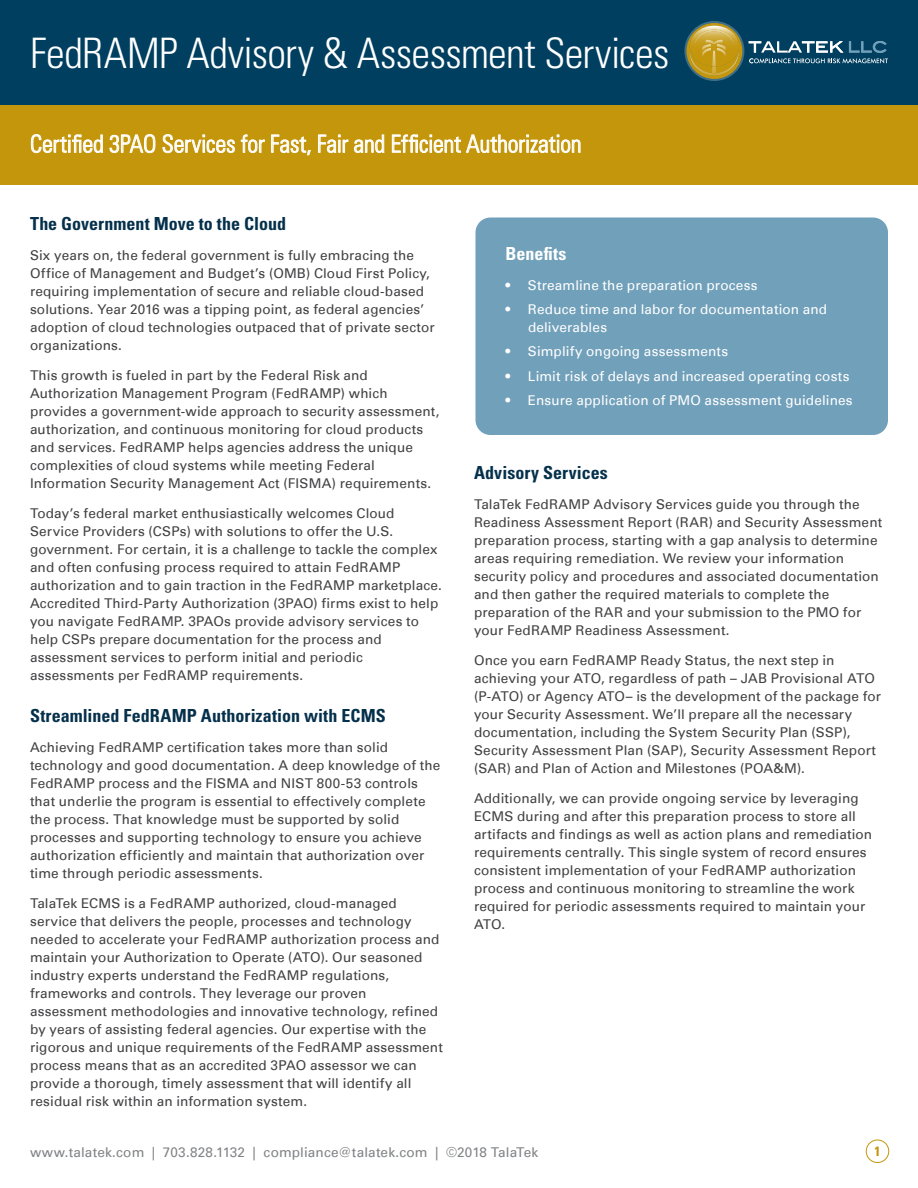
<style>
.page{position:relative;width:918px;height:1188px;background:#fff}
.page>*{position:absolute;margin:0;border:0;box-sizing:border-box;transform-origin:0 0}
.t1{font:300 condensed 42px "Univers LT Std";letter-spacing:-.015em;color:#fff}
.t2{font:300 condensed 24px "Univers LT Std";letter-spacing:-.005em;color:#fff}
.t3{font:700 condensed 18px "Univers LT Std";letter-spacing:.005em;color:#05304b}
.t4{font:700 condensed 18px "Univers LT Std";color:#fff}
.t5{font:13.5px/18px "Univers";letter-spacing:.01em;color:#414042}
.t6{font:13.5px/18px "Univers";letter-spacing:.015em;color:#fff}
.t7{font:13.5px "Univers";letter-spacing:.01em;color:#808285}
.t8{font:700 condensed 13.5px "Univers LT Std";color:#c4960c}
</style>
<div class="page">
<div style="left:0;top:105px;width:918px;height:79px;background:#c4960c"></div>
<div style="left:0;top:0;width:918px;height:105px;background:#003f5f"></div>
<svg style="left:684px;top:21px;width:60px;height:60px"></svg>
<svg style="left:686px;top:23px;width:56px;height:56px;background:#a3913c"></svg>
<svg style="left:749px;top:41px;width:139px;height:22px"></svg>
<svg style="left:31px;top:135px;width:72px;height:18px"></svg>
<svg style="left:110px;top:135px;width:45px;height:18px"></svg>
<svg style="left:163px;top:135px;width:72px;height:18px"></svg>
<svg style="left:241px;top:135px;width:24px;height:18px"></svg>
<svg style="left:271px;top:135px;width:40px;height:20px"></svg>
<svg style="left:318px;top:135px;width:30px;height:18px"></svg>
<svg style="left:354px;top:135px;width:30px;height:18px"></svg>
<svg style="left:392px;top:135px;width:188px;height:18px"></svg>
<div style="left:476px;top:218px;width:412px;height:217px;background:#71a0ba;border-radius:15px"></div>
<div style="left:866px;top:1140px;width:23px;height:23px;border:1px solid #c4960c;border-radius:50%"></div>
<h1 class="t1" style="left:30px;top:28px;width:641px">FedRAMP Advisory &amp; Assessment Services</h1>
<h2 class="t2" style="left:30px;top:129px;width:553px">Certified 3PAO Services for Fast, Fair and Efficient Authorization</h2>
<h3 class="t3" style="left:30px;top:213px;width:258px">The Government Move to the Cloud</h3>
<p class="t5" style="left:30px;top:247px;width:406px">Six years on, the federal government is fully embracing the Office of Management and Budget’s (OMB) Cloud First Policy, requiring implementation of secure and reliable cloud-based solutions. Year 2016 was a tipping point, as federal agencies’ adoption of cloud technologies outpaced that of private sector organizations.</p>
<p class="t5" style="left:30px;top:367px;width:411px">This growth is fueled in part by the Federal Risk and Authorization Management Program (FedRAMP) which provides a government-wide approach to security assessment, authorization, and continuous monitoring for cloud products and services. FedRAMP helps agencies address the unique complexities of cloud systems while meeting Federal Information Security Management Act (FISMA) requirements.</p>
<p class="t5" style="left:30px;top:505px;width:413px">Today’s federal market enthusiastically welcomes Cloud Service Providers (CSPs) with solutions to offer the U.S. government. For certain, it is a challenge to tackle the complex and often confusing process required to attain FedRAMP authorization and to gain traction in the FedRAMP marketplace.<br>Accredited Third-Party Authorization (3PAO) firms exist to help you navigate FedRAMP. 3PAOs provide advisory services to help CSPs prepare documentation for the process and assessment services to perform initial and periodic assessments per FedRAMP requirements.</p>
<h3 class="t3" style="left:30px;top:705px;width:357px">Streamlined FedRAMP Authorization with ECMS</h3>
<p class="t5" style="left:30px;top:739px;width:412px">Achieving FedRAMP certification takes more than solid technology and good documentation. A deep knowledge of the FedRAMP process and the FISMA and NIST 800-53 controls that underlie the program is essential to effectively complete the process. That knowledge must be supported by solid processes and supporting technology to ensure you achieve authorization efficiently and maintain that authorization over time through periodic assessments.</p>
<p class="t5" style="left:30px;top:895px;width:414px">TalaTek ECMS is a FedRAMP authorized, cloud-managed service that delivers the people, processes and technology needed to accelerate your FedRAMP authorization process and maintain your Authorization to Operate (ATO). Our seasoned industry experts understand the FedRAMP regulations, frameworks and controls. They leverage our proven assessment methodologies and innovative technology, refined by years of assisting federal agencies. Our expertise with the rigorous and unique requirements of the FedRAMP assessment process means that as an accredited 3PAO assessor we can provide a thorough, timely assessment that will identify all residual risk within an information system.</p>
<h3 class="t4" style="left:506px;top:243px;width:63px">Benefits</h3>
<p class="t6" style="left:506px;top:277px;width:254px">• Streamline the preparation process</p>
<p class="t6" style="left:528px;top:301px;width:301px;text-indent:-23px">• Reduce time and labor for documentation and deliverables</p>
<p class="t6" style="left:506px;top:343px;width:224px">• Simplify ongoing assessments</p>
<p class="t6" style="left:506px;top:367px;width:346px">• Limit risk of delays and increased operating costs</p>
<p class="t6" style="left:506px;top:391px;width:349px">• Ensure application of PMO assessment guidelines</p>
<h3 class="t3" style="left:474px;top:462px;width:135px">Advisory Services</h3>
<p class="t5" style="left:474px;top:496px;width:410px">TalaTek FedRAMP Advisory Services guide you through the Readiness Assessment Report (RAR) and Security Assessment preparation process, starting with a gap analysis to determine areas requiring remediation. We review your information security policy and procedures and associated documentation and then gather the required materials to complete the preparation of the RAR and your submission to the PMO for your FedRAMP Readiness Assessment.</p>
<p class="t5" style="left:474px;top:652px;width:409px">Once you earn FedRAMP Ready Status, the next step in achieving your ATO, regardless of path – JAB Provisional ATO (P-ATO) or Agency ATO– is the development of the package for your Security Assessment. We’ll prepare all the necessary documentation, including the System Security Plan (SSP), Security Assessment Plan (SAP), Security Assessment Report (SAR) and Plan of Action and Milestones (POA&amp;M).</p>
<p class="t5" style="left:474px;top:790px;width:400px">Additionally, we can provide ongoing service by leveraging ECMS during and after this preparation process to store all artifacts and findings as well as action plans and remediation requirements centrally. This single system of record ensures consistent implementation of your FedRAMP authorization process and continuous monitoring to streamline the work required for periodic assessments required to maintain your ATO.</p>
<p class="t7" style="left:30px;top:1144px;width:510px">www.talatek.com | 703.828.1132 | compliance@talatek.com | ©2018 TalaTek</p>
<p class="t8" style="left:875px;top:1143px;width:7px">1</p>
</div>
